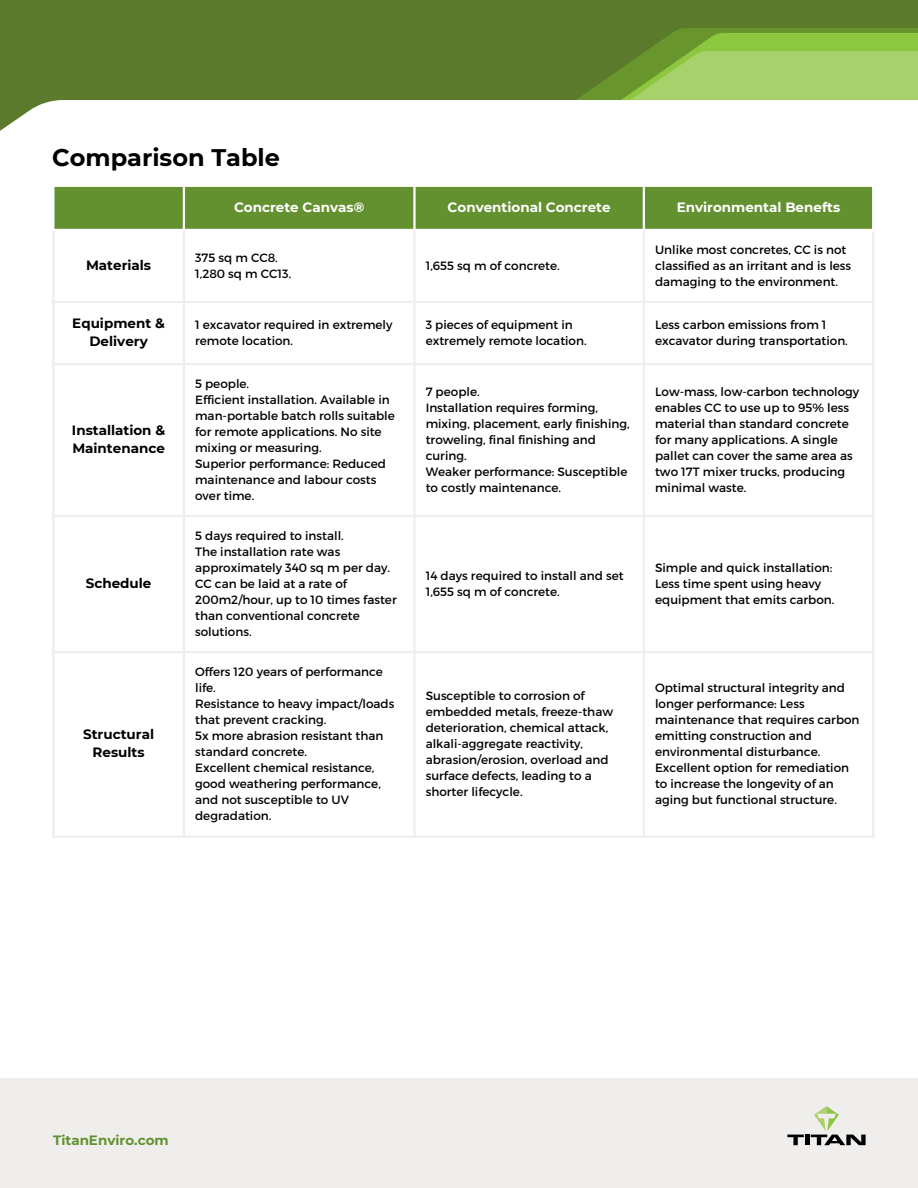
<style>
.page{position:relative;width:918px;height:1188px;background:#fff}
.page>*{position:absolute;margin:0;border:0;box-sizing:border-box;transform-origin:0 0}
.t1{font:700 24px "Montserrat";color:#000}
.t2{font:700 13.5px/18px "Montserrat";color:#000;text-align:center}
.t3{font:700 13.5px "Montserrat";color:#fff}
.t4{font:700 13.5px "Montserrat";color:#649130}
.t5{font:12px/16px "Montserrat";color:#000}
</style>
<div class="page">
<div style="left:0;top:0;width:918px;height:173px;background:#5b7a2b"></div>
<svg style="left:0;top:100px;width:918px;height:266px"></svg>
<svg style="left:577px;top:28px;width:341px;height:72px;background:#8cb74f"></svg>
<div style="left:0;top:1079px;width:918px;height:109px;background:#efeeed"></div>
<div style="left:54px;top:187px;width:818px;height:42px;background:#649130"></div>
<hr style="left:52px;top:187px;width:2px;height:42px;background:#fff">
<hr style="left:183px;top:187px;width:2px;height:42px;background:#fff">
<hr style="left:413px;top:187px;width:3px;height:42px;background:#fff">
<hr style="left:643px;top:187px;width:2px;height:42px;background:#fff">
<hr style="left:872px;top:187px;width:2px;height:42px;background:#fff">
<hr style="left:52px;top:185px;width:822px;height:2px;background:#fff">
<hr style="left:52px;top:229px;width:822px;height:2px;background:#fff">
<hr style="left:52px;top:231px;width:2px;height:605px;background:#efeeed">
<hr style="left:183px;top:231px;width:2px;height:605px;background:#efeeed">
<hr style="left:413px;top:231px;width:3px;height:605px;background:#efeeed">
<hr style="left:643px;top:231px;width:2px;height:605px;background:#efeeed">
<hr style="left:872px;top:231px;width:2px;height:605px;background:#efeeed">
<hr style="left:52px;top:301px;width:822px;height:2px;background:#efeeed">
<hr style="left:52px;top:363px;width:822px;height:2px;background:#efeeed">
<hr style="left:52px;top:515px;width:822px;height:2px;background:#efeeed">
<hr style="left:52px;top:651px;width:822px;height:2px;background:#efeeed">
<hr style="left:52px;top:836px;width:822px;height:2px;background:#efeeed">
<svg style="left:787px;top:1135px;width:17px;height:10px"></svg>
<hr style="left:805px;top:1135px;width:4px;height:10px;background:#000">
<svg style="left:811px;top:1106px;width:55px;height:39px"></svg>
<p class="t1" style="left:52px;top:142px;width:229px">Comparison Table</p>
<p class="t2" style="left:86px;top:256px;width:67px">Materials</p>
<p class="t3" style="left:234px;top:199px;width:132px">Concrete Canvas®</p>
<p class="t3" style="left:448px;top:199px;width:165px">Conventional Concrete</p>
<p class="t3" style="left:677px;top:199px;width:165px">Environmental Benefts</p>
<p class="t5" style="left:195px;top:249px;width:84px">375 sq m CC8.</p>
<p class="t5" style="left:195px;top:265px;width:98px">1,280 sq m CC13.</p>
<p class="t5" style="left:426px;top:257px;width:136px">1,655 sq m of concrete.</p>
<p class="t5" style="left:655px;top:241px;width:198px">Unlike most concretes, CC is not classified as an irritant and is less damaging to the environment.</p>
<p class="t2" style="left:72px;top:314px;width:94px">Equipment &amp;<br>Delivery</p>
<p class="t5" style="left:195px;top:316px;width:199px">1 excavator required in extremely remote location.</p>
<p class="t5" style="left:426px;top:316px;width:162px">3 pieces of equipment in extremely remote location.</p>
<p class="t5" style="left:655px;top:316px;width:194px">Less carbon emissions from 1 excavator during transportation.</p>
<p class="t2" style="left:72px;top:422px;width:95px;text-align:left">Installation &amp;<br>Maintenance</p>
<p class="t2" style="left:86px;top:574px;width:67px">Schedule</p>
<p class="t2" style="left:83px;top:726px;width:72px">Structural<br>Results</p>
<p class="t5" style="left:195px;top:375px;width:56px">5 people.</p>
<p class="t5" style="left:195px;top:391px;width:201px">Efficient installation. Available in man-portable batch rolls suitable for remote applications. No site mixing or measuring.</p>
<p class="t5" style="left:195px;top:455px;width:192px">Superior performance: Reduced maintenance and labour costs over time.</p>
<p class="t5" style="left:426px;top:383px;width:56px">7 people.</p>
<p class="t5" style="left:426px;top:399px;width:205px">Installation requires forming, mixing, placement, early finishing, troweling, final finishing and curing.</p>
<p class="t5" style="left:426px;top:463px;width:203px">Weaker performance: Susceptible to costly maintenance.</p>
<p class="t5" style="left:195px;top:527px;width:150px">5 days required to install.</p>
<p class="t5" style="left:195px;top:543px;width:196px">The installation rate was approximately 340 sq m per day.</p>
<p class="t5" style="left:195px;top:575px;width:203px">CC can be laid at a rate of<br>200m2/hour, up to 10 times faster than conventional concrete solutions.</p>
<p class="t5" style="left:426px;top:567px;width:199px">14 days required to install and set<br>1,655 sq m of concrete.</p>
<p class="t5" style="left:655px;top:383px;width:206px">Low-mass, low-carbon technology enables CC to use up to 95% less material than standard concrete for many applications. A single pallet can cover the same area as two 17T mixer trucks, producing minimal waste.</p>
<p class="t5" style="left:655px;top:559px;width:179px">Simple and quick installation:</p>
<p class="t5" style="left:655px;top:575px;width:181px">Less time spent using heavy equipment that emits carbon.</p>
<p class="t5" style="left:195px;top:663px;width:189px">Offers 120 years of performance life.</p>
<p class="t5" style="left:195px;top:695px;width:201px">Resistance to heavy impact/loads that prevent cracking.</p>
<p class="t5" style="left:195px;top:727px;width:190px">5x more abrasion resistant than standard concrete.</p>
<p class="t5" style="left:195px;top:759px;width:187px">Excellent chemical resistance, good weathering performance, and not susceptible to UV degradation.</p>
<p class="t5" style="left:426px;top:687px;width:189px">Susceptible to corrosion of embedded metals, freeze-thaw deterioration, chemical attack, alkali-aggregate reactivity, abrasion/erosion, overload and surface defects, leading to a shorter lifecycle.</p>
<p class="t5" style="left:655px;top:679px;width:206px">Optimal structural integrity and longer performance: Less maintenance that requires carbon emitting construction and environmental disturbance.</p>
<p class="t5" style="left:655px;top:759px;width:196px">Excellent option for remediation to increase the longevity of an aging but functional structure.</p>
<p class="t4" style="left:53px;top:1132px;width:117px">TitanEnviro.com</p>
</div>
